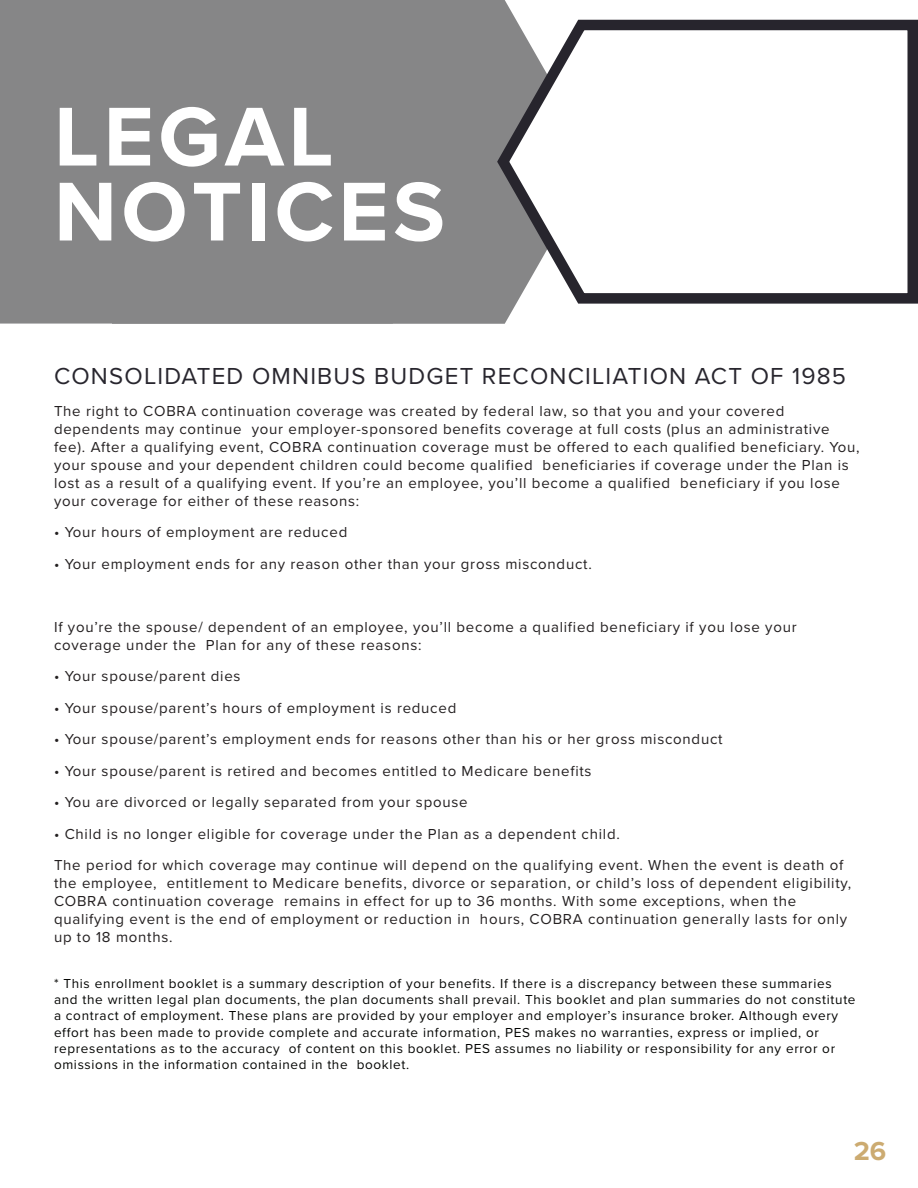
<style>
.page{position:relative;width:918px;height:1188px;background:#fff}
.page>*{position:absolute;margin:0;border:0;box-sizing:border-box;transform-origin:0 0}
.t1{font:700 86.55px/75px "Proxima Nova";letter-spacing:.05em;color:#fff}
.t2{font:700 27px "Proxima Nova";color:#ccab71}
.quarter_paragraph{font:24px "Proxima Nova";letter-spacing:.05em;color:#28262e}
.quarter_paragraph-2{font:15px/18px "Proxima Nova";letter-spacing:.05em;color:#231f20}
.quarter_paragraph-3{font:13.5px/16.2px "Proxima Nova";letter-spacing:.05em;color:#040503}
</style>
<div class="page">
<div style="left:485px;top:0;width:28px;height:324px;background:#868687"></div>
<div style="left:0;top:0;width:485px;height:324px;background:#868687"></div>
<svg style="left:491px;top:11px;width:427px;height:298px"></svg>
<p class="t1" style="left:54px;top:97px;width:392px">LEGAL<br>NOTICES</p>
<p class="quarter_paragraph" style="left:54px;top:359px;width:794px">CONSOLIDATED OMNIBUS BUDGET RECONCILIATION ACT OF 1985</p>
<p class="quarter_paragraph-2" style="left:54px;top:401px;width:807px">The right to COBRA continuation coverage was created by federal law, so that you and your covered dependents may continue your employer-sponsored benefits coverage at full costs (plus an administrative fee). After a qualifying event, COBRA continuation coverage must be offered to each qualified beneficiary. You, your spouse and your dependent children could become qualified beneficiaries if coverage under the Plan is lost as a result of a qualifying event. If you’re an employee, you’ll become a qualified beneficiary if you lose your coverage for either of these reasons:</p>
<p class="quarter_paragraph-2" style="left:54px;top:523px;width:295px">• Your hours of employment are reduced</p>
<p class="quarter_paragraph-2" style="left:54px;top:554px;width:539px">• Your employment ends for any reason other than your gross misconduct.</p>
<p class="quarter_paragraph-2" style="left:54px;top:617px;width:744px">If you’re the spouse/ dependent of an employee, you’ll become a qualified beneficiary if you lose your coverage under the Plan for any of these reasons:</p>
<p class="quarter_paragraph-2" style="left:54px;top:667px;width:188px">• Your spouse/parent dies</p>
<p class="quarter_paragraph-2" style="left:54px;top:698px;width:404px">• Your spouse/parent’s hours of employment is reduced</p>
<p class="quarter_paragraph-2" style="left:54px;top:730px;width:670px">• Your spouse/parent’s employment ends for reasons other than his or her gross misconduct</p>
<p class="quarter_paragraph-2" style="left:54px;top:761px;width:539px">• Your spouse/parent is retired and becomes entitled to Medicare benefits</p>
<p class="quarter_paragraph-2" style="left:54px;top:793px;width:415px">• You are divorced or legally separated from your spouse</p>
<p class="quarter_paragraph-2" style="left:54px;top:824px;width:567px">• Child is no longer eligible for coverage under the Plan as a dependent child.</p>
<p class="quarter_paragraph-2" style="left:54px;top:856px;width:799px">The period for which coverage may continue will depend on the qualifying event. When the event is death of the employee, entitlement to Medicare benefits, divorce or separation, or child’s loss of dependent eligibility, COBRA continuation coverage remains in effect for up to 36 months. With some exceptions, when the qualifying event is the end of employment or reduction in hours, COBRA continuation generally lasts for only up to 18 months.</p>
<p class="quarter_paragraph-3" style="left:54px;top:975px;width:803px">* This enrollment booklet is a summary description of your benefits. If there is a discrepancy between these summaries and the written legal plan documents, the plan documents shall prevail. This booklet and plan summaries do not constitute a contract of employment. These plans are provided by your employer and employer’s insurance broker. Although every effort has been made to provide complete and accurate information, PES makes no warranties, express or implied, or representations as to the accuracy of content on this booklet. PES assumes no liability or responsibility for any error or omissions in the information contained in the booklet.</p>
<h2 class="t2" style="left:854px;top:1131px;width:34px">26</h2>
</div>
